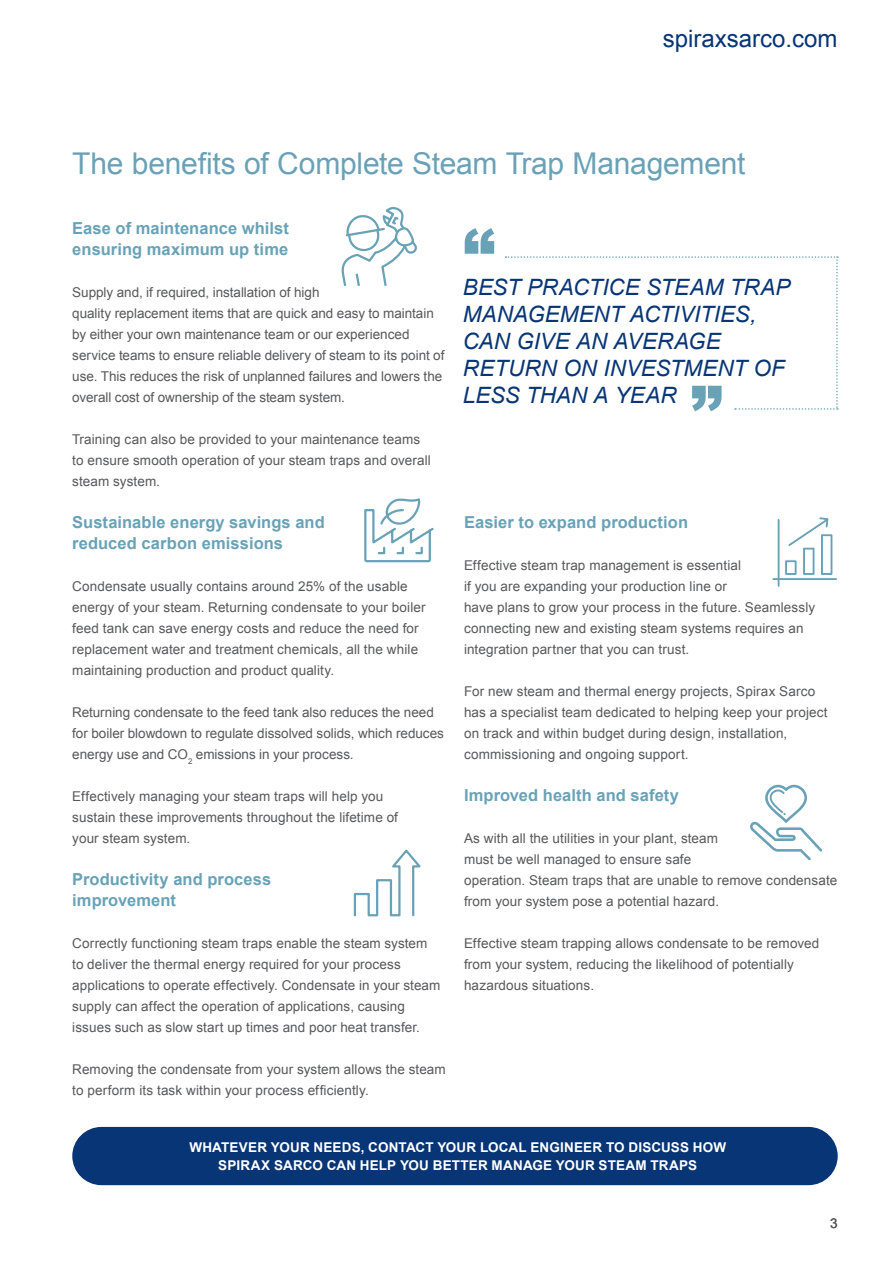
<style>
.page{position:relative;width:893px;height:1263px;background:#fff}
.page>*{position:absolute;margin:0;border:0;box-sizing:border-box;transform-origin:0 0}
.t1{font:900 64.05px "Arial";color:#69a2b7}
.t2{font:30px "Arial";letter-spacing:-.01em;color:#69a2b7}
.t3{font:24px "Arial";color:#083575}
.t4{font:italic 22.5px/27px "Arial";color:#083575}
.t5{font:700 16.5px/21px "Arial";letter-spacing:.005em;color:#69a2b7}
.t6{font:13.5px/21px "Arial";letter-spacing:.01em;color:#57585a}
.t7{font:700 13.5px/18px "Arial";letter-spacing:.01em;color:#fff;text-align:center}
</style>
<div class="page">
<svg style="left:772px;top:517px;width:65px;height:70px"></svg>
<svg style="left:750px;top:785px;width:73px;height:76px"></svg>
<svg style="left:341px;top:207px;width:76px;height:79px"></svg>
<svg style="left:364px;top:498px;width:70px;height:65px"></svg>
<svg style="left:353px;top:849px;width:68px;height:68px"></svg>
<svg style="left:505px;top:256px;width:333px;height:154px"></svg>
<div style="left:72px;top:1127px;width:766px;height:58px;background:#083575;border-radius:29px"></div>
<h3 class="t3" style="left:663px;top:23px;width:176px">spiraxsarco.com</h3>
<h2 class="t2" style="left:72px;top:144px;width:675px">The benefits of Complete Steam Trap Management</h2>
<p class="t5" style="left:72px;top:218px;width:218px">Ease of maintenance whilst ensuring maximum up time</p>
<p class="t6" style="left:72px;top:282px;width:374px">Supply and, if required, installation of high<br>quality replacement items that are quick and easy to maintain by either your own maintenance team or our experienced service teams to ensure reliable delivery of steam to its point of use. This reduces the risk of unplanned failures and lowers the overall cost of ownership of the steam system.</p>
<p class="t6" style="left:72px;top:429px;width:360px">Training can also be provided to your maintenance teams to ensure smooth operation of your steam traps and overall steam system.</p>
<p class="t5" style="left:72px;top:512px;width:254px">Sustainable energy savings and reduced carbon emissions</p>
<p class="t6" style="left:72px;top:576px;width:355px">Condensate usually contains around 25% of the usable energy of your steam. Returning condensate to your boiler feed tank can save energy costs and reduce the need for replacement water and treatment chemicals, all the while maintaining production and product quality.</p>
<p class="t6" style="left:72px;top:702px;width:373px">Returning condensate to the feed tank also reduces the need for boiler blowdown to regulate dissolved solids, which reduces energy use and CO<sub>2</sub> emissions in your process.</p>
<p class="t6" style="left:72px;top:786px;width:327px">Effectively managing your steam traps will help you sustain these improvements throughout the lifetime of your steam system.</p>
<p class="t5" style="left:72px;top:869px;width:200px">Productivity and process improvement</p>
<p class="t6" style="left:72px;top:933px;width:370px">Correctly functioning steam traps enable the steam system to deliver the thermal energy required for your process applications to operate effectively. Condensate in your steam supply can affect the operation of applications, causing issues such as slow start up times and poor heat transfer.</p>
<p class="t6" style="left:72px;top:1059px;width:375px">Removing the condensate from your system allows the steam to perform its task within your process efficiently.</p>
<h1 class="t1" style="left:463px;top:205px;width:34px">“</h1>
<h3 class="t4" style="left:463px;top:274px;width:329px">BEST PRACTICE STEAM TRAP<br>MANAGEMENT ACTIVITIES,<br>CAN GIVE AN AVERAGE<br>RETURN ON INVESTMENT OF<br>LESS THAN A YEAR</h3>
<h1 class="t1" style="left:690px;top:363px;width:34px">”</h1>
<p class="t5" style="left:464px;top:512px;width:226px">Easier to expand production</p>
<p class="t6" style="left:464px;top:555px;width:353px">Effective steam trap management is essential<br>if you are expanding your production line or<br>have plans to grow your process in the future. Seamlessly connecting new and existing steam systems requires an integration partner that you can trust.</p>
<p class="t6" style="left:464px;top:681px;width:365px">For new steam and thermal energy projects, Spirax Sarco has a specialist team dedicated to helping keep your project on track and within budget during design, installation, commissioning and ongoing support.</p>
<p class="t5" style="left:464px;top:785px;width:216px">Improved health and safety</p>
<p class="t6" style="left:464px;top:828px;width:375px">As with all the utilities in your plant, steam<br>must be well managed to ensure safe<br>operation. Steam traps that are unable to remove condensate from your system pose a potential hazard.</p>
<p class="t6" style="left:464px;top:933px;width:357px">Effective steam trapping allows condensate to be removed from your system, reducing the likelihood of potentially hazardous situations.</p>
<p class="t7" style="left:189px;top:1138px;width:538px">WHATEVER YOUR NEEDS, CONTACT YOUR LOCAL ENGINEER TO DISCUSS HOW<br>SPIRAX SARCO CAN HELP YOU BETTER MANAGE YOUR STEAM TRAPS</p>
<p class="t6" style="left:830px;top:1213px;width:9px">3</p>
</div>
